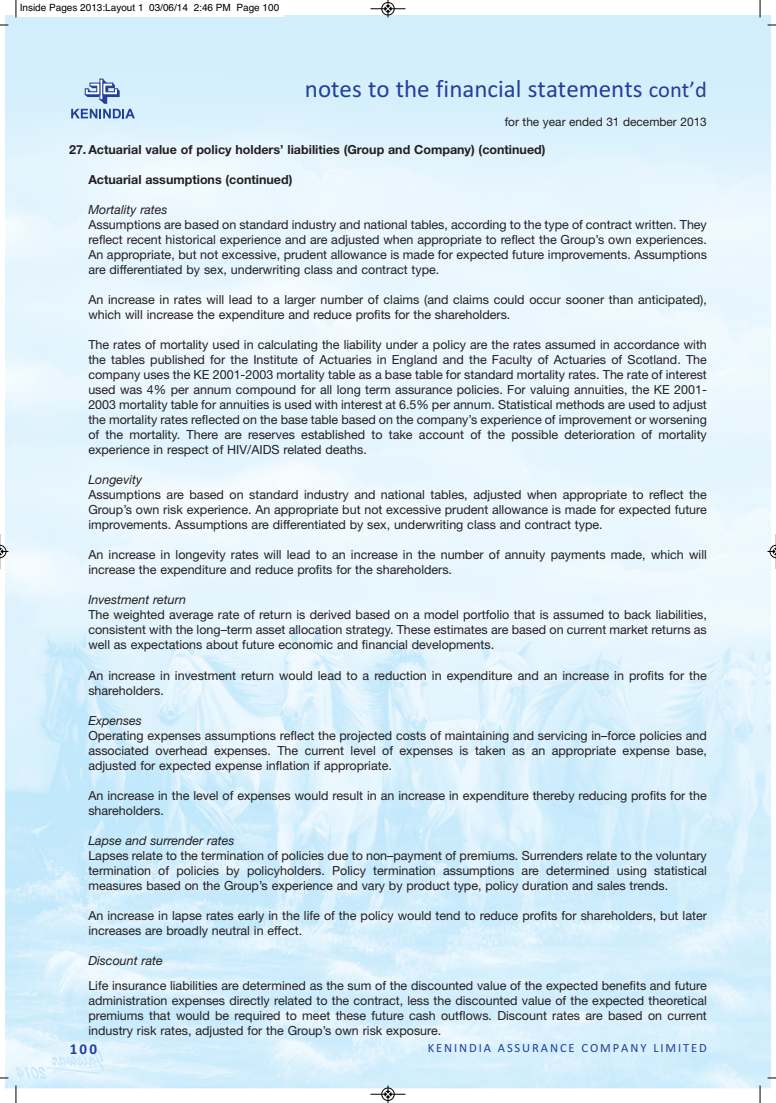
<style>
.page{position:relative;width:776px;height:1103px;background:#fff}
.page>*{position:absolute;margin:0;border:0;box-sizing:border-box;transform-origin:0 0}
.t1{font:25px "Calibri";color:#223f9a}
.t2{font:700 15px "Calibri";color:#223f9a}
.t3{font:12.5px/15px "Helvetica Neue";color:#231f20;text-align:justify}
.t4{font:700 12.5px "Helvetica Neue";color:#231f20}
.t5{font:italic 12.5px "Helvetica Neue";color:#231f20}
.t6{font:12.5px "Calibri";letter-spacing:.15em;color:#223f9a}
.t7{font:11.88px "Helvetica Neue";color:#231f20}
.t8{font:10px "Helvetica";color:#000}
.s1{font-size:22.5px}
</style>
<div class="page">
<img style="left:6px;top:15px;width:765px;height:1073px">
<svg style="left:71px;top:79px;width:64px;height:39px;background:#adc6e4"></svg>
<div style="left:15px;top:0;width:269px;height:16px;background:#fff"></div>
<svg style="left:16px;top:0;width:1px;height:18px"></svg>
<svg style="left:760px;top:0;width:1px;height:18px"></svg>
<svg style="left:16px;top:1085px;width:1px;height:17px"></svg>
<svg style="left:760px;top:1085px;width:1px;height:17px"></svg>
<div style="left:381px;top:2px;width:14px;height:13px;border:1px solid #fff;border-radius:50%"></div>
<hr style="left:370px;top:9px;width:35px;height:1px;background:#000">
<div style="left:382px;top:2px;width:12px;height:13px;border:1px solid #000;border-radius:50%"></div>
<svg style="left:385px;top:0;width:6px;height:18px"></svg>
<div style="left:381px;top:1087px;width:14px;height:13px;border:1px solid #fff;border-radius:50%"></div>
<hr style="left:370px;top:1093px;width:35px;height:1px;background:#000">
<div style="left:382px;top:1087px;width:12px;height:13px;border:1px solid #000;border-radius:50%"></div>
<svg style="left:385px;top:1085px;width:6px;height:17px"></svg>
<hr style="left:0;top:534px;width:1px;height:35px;background:#000">
<svg style="left:0;top:545px;width:8px;height:13px"></svg>
<hr style="left:775px;top:534px;width:1px;height:35px;background:#000">
<svg style="left:768px;top:545px;width:8px;height:13px"></svg>
<p class="t8" style="left:20px;top:4px;width:261px">Inside Pages 2013:Layout 1 03/06/14 2:46 PM Page 100</p>
<h1 class="t1" style="left:305px;top:80px;width:403px">notes to the financial statements <span class="s1">cont’d</span></h1>
<p class="t7" style="left:505px;top:117px;width:204px">for the year ended 31 december 2013</p>
<p class="t4" style="left:69px;top:145px;width:478px">27. Actuarial value of policy holders’ liabilities (Group and Company) (continued)</p>
<p class="t4" style="left:88px;top:175px;width:206px">Actuarial assumptions (continued)</p>
<p class="t5" style="left:88px;top:205px;width:81px">Mortality rates</p>
<p class="t3" style="left:88px;top:218px;width:620px">Assumptions are based on standard industry and national tables, according to the type of contract written. They reflect recent historical experience and are adjusted when appropriate to reflect the Group’s own experiences.<br>An appropriate, but not excessive, prudent allowance is made for expected future improvements. Assumptions are differentiated by sex, underwriting class and contract type.</p>
<p class="t3" style="left:88px;top:293px;width:620px">An increase in rates will lead to a larger number of claims (and claims could occur sooner than anticipated), which will increase the expenditure and reduce profits for the shareholders.</p>
<p class="t3" style="left:88px;top:338px;width:620px">The rates of mortality used in calculating the liability under a policy are the rates assumed in accordance with the tables published for the Institute of Actuaries in England and the Faculty of Actuaries of Scotland. The company uses the KE 2001-2003 mortality table as a base table for standard mortality rates. The rate of interest used was 4% per annum compound for all long term assurance policies. For valuing annuities, the KE 2001- 2003 mortality table for annuities is used with interest at 6.5% per annum. Statistical methods are used to adjust the mortality rates reflected on the base table based on the company’s experience of improvement or worsening of the mortality. There are reserves established to take account of the possible deterioration of mortality experience in respect of HIV/AIDS related deaths.</p>
<p class="t5" style="left:88px;top:475px;width:55px">Longevity</p>
<p class="t3" style="left:88px;top:488px;width:620px">Assumptions are based on standard industry and national tables, adjusted when appropriate to reflect the Group’s own risk experience. An appropriate but not excessive prudent allowance is made for expected future improvements. Assumptions are differentiated by sex, underwriting class and contract type.</p>
<p class="t3" style="left:88px;top:548px;width:620px">An increase in longevity rates will lead to an increase in the number of annuity payments made, which will increase the expenditure and reduce profits for the shareholders.</p>
<p class="t5" style="left:88px;top:595px;width:99px">Investment return</p>
<p class="t3" style="left:88px;top:608px;width:620px">The weighted average rate of return is derived based on a model portfolio that is assumed to back liabilities, consistent with the long–term asset allocation strategy. These estimates are based on current market returns as well as expectations about future economic and financial developments.</p>
<p class="t3" style="left:88px;top:668px;width:620px">An increase in investment return would lead to a reduction in expenditure and an increase in profits for the shareholders.</p>
<p class="t5" style="left:88px;top:715px;width:55px">Expenses</p>
<p class="t3" style="left:88px;top:728px;width:620px">Operating expenses assumptions reflect the projected costs of maintaining and servicing in–force policies and associated overhead expenses. The current level of expenses is taken as an appropriate expense base, adjusted for expected expense inflation if appropriate.</p>
<p class="t3" style="left:88px;top:788px;width:620px">An increase in the level of expenses would result in an increase in expenditure thereby reducing profits for the shareholders.</p>
<p class="t5" style="left:88px;top:835px;width:148px">Lapse and surrender rates</p>
<p class="t3" style="left:88px;top:848px;width:620px">Lapses relate to the termination of policies due to non–payment of premiums. Surrenders relate to the voluntary termination of policies by policyholders. Policy termination assumptions are determined using statistical measures based on the Group’s experience and vary by product type, policy duration and sales trends.</p>
<p class="t3" style="left:88px;top:908px;width:620px">An increase in lapse rates early in the life of the policy would tend to reduce profits for shareholders, but later increases are broadly neutral in effect.</p>
<p class="t5" style="left:88px;top:955px;width:76px">Discount rate</p>
<p class="t3" style="left:88px;top:978px;width:620px">Life insurance liabilities are determined as the sum of the discounted value of the expected benefits and future administration expenses directly related to the contract, less the discounted value of the expected theoretical premiums that would be required to meet these future cash outflows. Discount rates are based on current industry risk rates, adjusted for the Group’s own risk exposure.</p>
<p class="t2" style="left:70px;top:1039px;width:29px">100</p>
<p class="t6" style="left:428px;top:1043px;width:281px">KENINDIA ASSURANCE COMPANY LIMITED</p>
</div>
